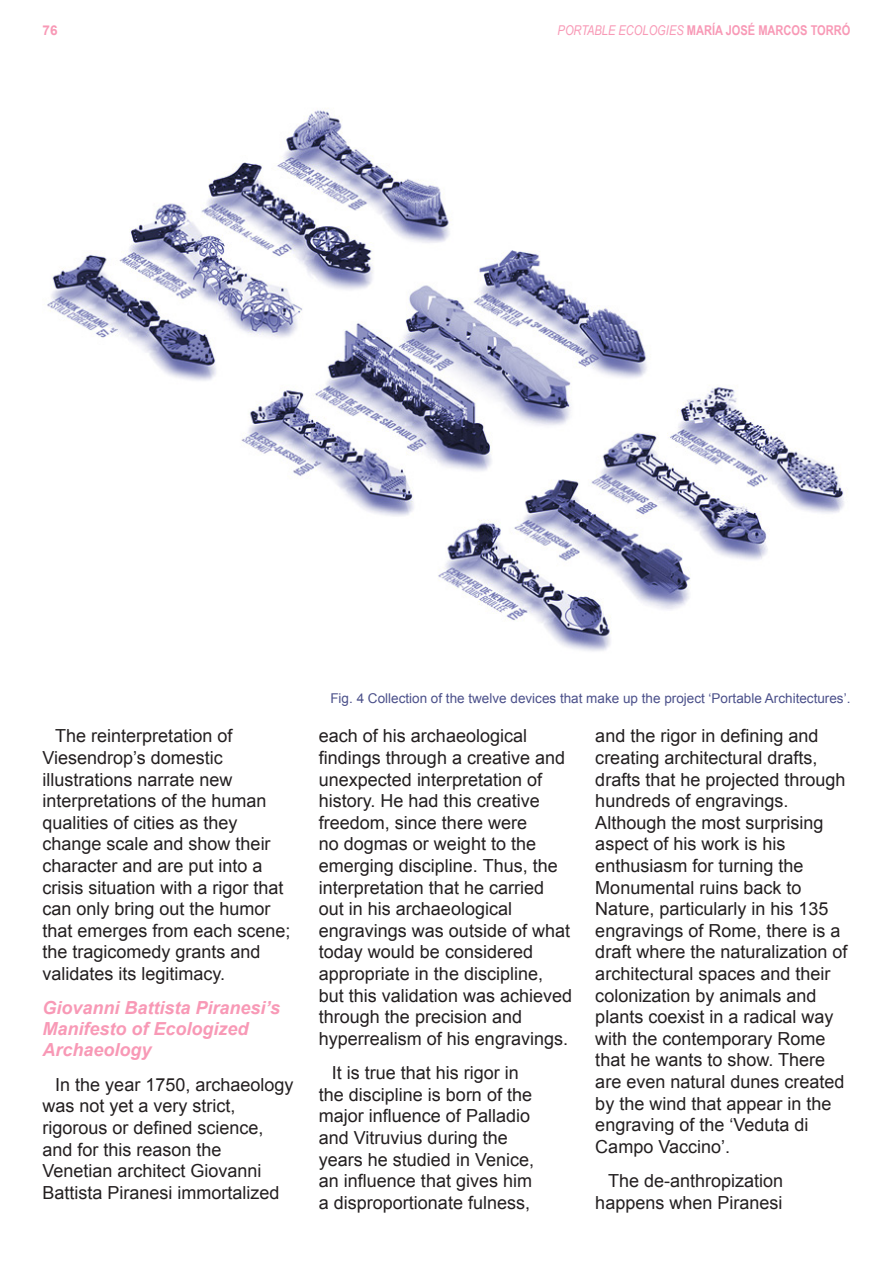
<style>
.page{position:relative;width:893px;height:1263px;background:#fff}
.page>*{position:absolute;margin:0;border:0;box-sizing:border-box;transform-origin:0 0}
.t1{font:18px/21.6px "Arial";color:#231f20}
.t2{font:italic 700 18px/21.3px "Arial";color:#f899b6}
.t3{font:13.5px "Arial";color:#4b508a}
.t4{font:700 13.5px "Arial Narrow";color:#f899b6}
.t5{font:700 13.5px "Arial";color:#f899b6}
.s1{font-weight:400;font-style:italic}
</style>
<div class="page">
<img style="left:47px;top:110px;width:797px;height:541px">
<p class="t5" style="left:43px;top:21px;width:17px">76</p>
<p class="t4" style="left:558px;top:20px;width:294px"><span class="s1">PORTABLE ECOLOGIES</span> MARÍA JOSÉ MARCOS TORRÓ</p>
<p class="t1" style="left:43px;top:725px;width:250px;text-indent:13px">The reinterpretation of<br>Viesendrop’s domestic illustrations narrate new interpretations of the human qualities of cities as they change scale and show their character and are put into a crisis situation with a rigor that can only bring out the humor that emerges from each scene; the tragicomedy grants and validates its legitimacy.</p>
<p class="t2" style="left:43px;top:997px;width:239px">Giovanni Battista Piranesi’s<br>Manifesto of Ecologized<br>Archaeology</p>
<p class="t1" style="left:43px;top:1074px;width:252px;text-indent:13px">In the year 1750, archaeology was not yet a very strict, rigorous or defined science, and for this reason the<br>Venetian architect Giovanni<br>Battista Piranesi immortalized</p>
<p class="t3" style="left:330px;top:689px;width:522px">Fig. 4 Collection of the twelve devices that make up the project ‘Portable Architectures’.</p>
<p class="t1" style="left:319px;top:725px;width:255px">each of his archaeological findings through a creative and unexpected interpretation of history. He had this creative freedom, since there were<br>no dogmas or weight to the emerging discipline. Thus, the interpretation that he carried out in his archaeological engravings was outside of what today would be considered appropriate in the discipline, but this validation was achieved through the precision and hyperrealism of his engravings.</p>
<p class="t1" style="left:319px;top:1062px;width:217px;text-indent:13px">It is true that his rigor in the discipline is born of the major influence of Palladio and Vitruvius during the years he studied in Venice, an influence that gives him a disproportionate fulness,</p>
<p class="t1" style="left:595px;top:725px;width:254px">and the rigor in defining and creating architectural drafts, drafts that he projected through hundreds of engravings.<br>Although the most surprising aspect of his work is his enthusiasm for turning the<br>Monumental ruins back to<br>Nature, particularly in his 135 engravings of Rome, there is a draft where the naturalization of architectural spaces and their colonization by animals and plants coexist in a radical way with the contemporary Rome that he wants to show. There are even natural dunes created by the wind that appear in the engraving of the ‘Veduta di<br>Campo Vaccino’.</p>
<p class="t1" style="left:595px;top:1170px;width:189px;text-align:right">The de-anthropization happens when Piranesi</p>
</div>
